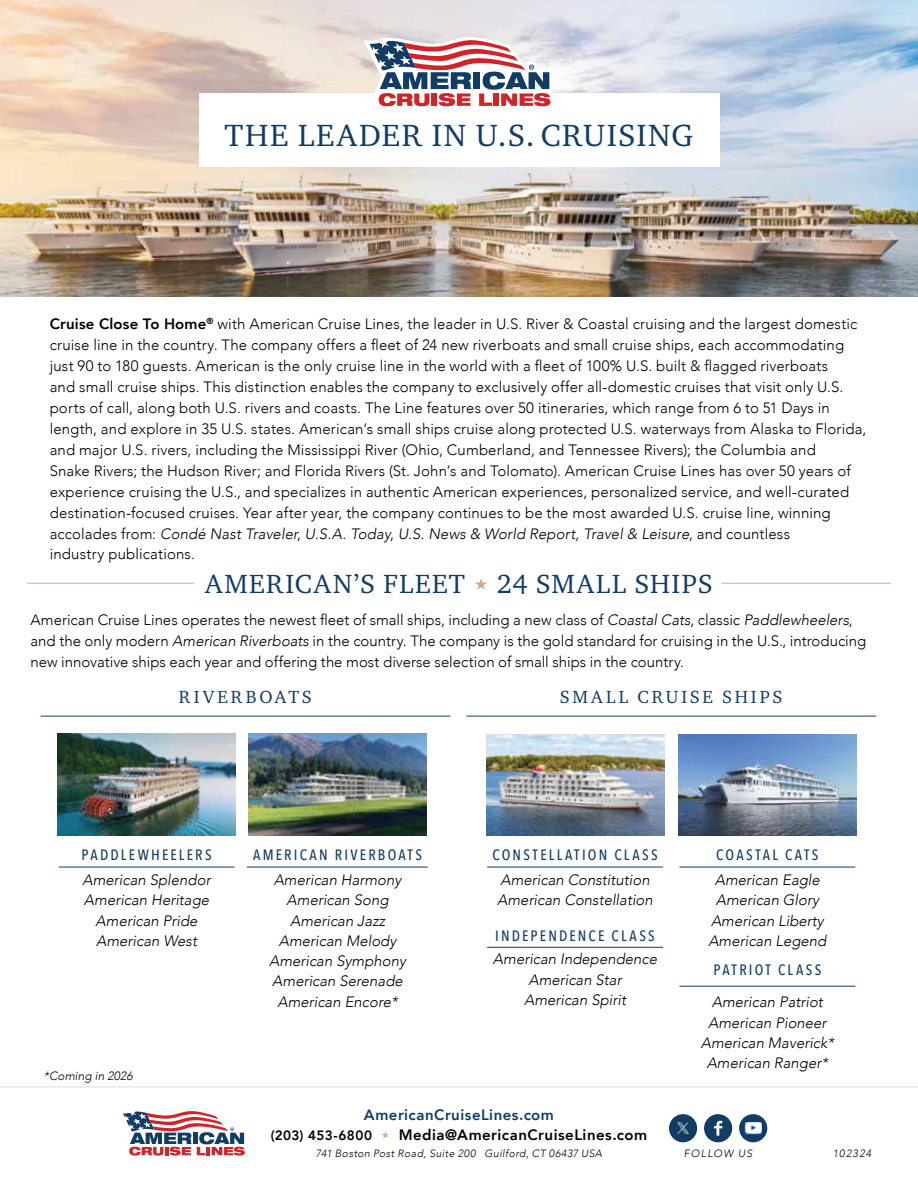
<style>
.page{position:relative;width:918px;height:1188px;background:#fff}
.page>*{position:absolute;margin:0;border:0;box-sizing:border-box;transform-origin:0 0}
.t1{font:31.5px "Charter ITC Pro";letter-spacing:.055em;color:#123c63}
.t2{font:27px "Charter ITC Pro";letter-spacing:.055em;color:#123c63}
.t3{font:18px "Charter ITC Pro";letter-spacing:.16em;color:#123c63}
.t4{font:300 15px/21px "Avenir";letter-spacing:.01em;color:#000}
.t5{font:italic 300 15px/20.2px "Avenir";color:#000;text-align:center}
.t6{font:500 15px "Avenir Next Condensed";letter-spacing:.145em;color:#123c63}
.t7{font:800 15px "Avenir";letter-spacing:.03em;color:#000}
.t8{font:800 15px "Avenir";letter-spacing:.03em;color:#123c63}
.t9{font:800 13.5px "Avenir";letter-spacing:.025em;color:#000}
.t10{font:italic 300 12px "Avenir";color:#000}
.t11{font:italic 300 10.5px "Avenir";letter-spacing:.045em;color:#000}
.t12{font:italic 300 10.5px "Avenir";letter-spacing:.115em;color:#000}
.s1{font-weight:800}
.s2{font-style:italic}
</style>
<div class="page">
<svg style="left:123px;top:1111px;width:122px;height:45px"></svg>
<div style="left:669px;top:1114px;width:28px;height:28px;background:#123c63;border-radius:50%"></div>
<div style="left:704px;top:1114px;width:28px;height:28px;background:#123c63;border-radius:50%"></div>
<svg style="left:714px;top:1121px;width:8px;height:15px"></svg>
<div style="left:739px;top:1114px;width:28px;height:28px;background:#123c63;border-radius:50%"></div>
<hr style="left:0;top:1087px;width:918px;height:1px;background:#dcddde">
<img style="left:745px;top:1122px;width:17px;height:12px">
<img style="left:676px;top:1122px;width:13px;height:12px">
<img style="left:0;top:0;width:918px;height:297px">
<div style="left:199px;top:93px;width:520px;height:73px;background:#fff"></div>
<img style="left:486px;top:734px;width:178px;height:102px">
<img style="left:678px;top:734px;width:178px;height:102px">
<hr style="left:40px;top:716px;width:410px;height:1px;background:#123c63">
<hr style="left:466px;top:716px;width:410px;height:1px;background:#123c63">
<hr style="left:487px;top:867px;width:176px;height:1px;background:#123c63">
<hr style="left:487px;top:947px;width:176px;height:1px;background:#123c63">
<hr style="left:680px;top:867px;width:175px;height:1px;background:#123c63">
<hr style="left:680px;top:986px;width:175px;height:1px;background:#123c63">
<img style="left:58px;top:734px;width:178px;height:101px">
<img style="left:249px;top:734px;width:178px;height:101px">
<hr style="left:59px;top:867px;width:176px;height:1px;background:#123c63">
<hr style="left:247px;top:867px;width:181px;height:1px;background:#123c63">
<hr style="left:27px;top:583px;width:167px;height:1px;background:#cbb087">
<hr style="left:721px;top:583px;width:170px;height:1px;background:#cbb087">
<svg style="left:364px;top:37px;width:189px;height:70px"></svg>
<h1 class="t1" style="left:225px;top:116px;width:470px">THE LEADER IN U.S. CRUISING</h1>
<p class="t4" style="left:50px;top:313px;width:818px"><span class="s1">Cruise Close To Home</span><sup>®</sup> with American Cruise Lines, the leader in U.S. River &amp; Coastal cruising and the largest domestic cruise line in the country. The company offers a fleet of 24 new riverboats and small cruise ships, each accommodating just 90 to 180 guests. American is the only cruise line in the world with a fleet of 100% U.S. built &amp; flagged riverboats<br>and small cruise ships. This distinction enables the company to exclusively offer all-domestic cruises that visit only U.S. ports of call, along both U.S. rivers and coasts. The Line features over 50 itineraries, which range from 6 to 51 Days in length, and explore in 35 U.S. states. American’s small ships cruise along protected U.S. waterways from Alaska to Florida, and major U.S. rivers, including the Mississippi River (Ohio, Cumberland, and Tennessee Rivers); the Columbia and<br>Snake Rivers; the Hudson River; and Florida Rivers (St. John’s and Tolomato). American Cruise Lines has over 50 years of experience cruising the U.S., and specializes in authentic American experiences, personalized service, and well-curated destination-focused cruises. Year after year, the company continues to be the most awarded U.S. cruise line, winning accolades from: <span class="s2">Condé Nast Traveler</span>, <span class="s2">U.S.A. Today</span>, <span class="s2">U.S. News &amp; World Report, Travel &amp; Leisure</span>, and countless<br>industry publications.</p>
<h2 class="t2" style="left:205px;top:567px;width:509px">AMERICAN’S FLEET 24 SMALL SHIPS</h2>
<p class="t4" style="left:31px;top:610px;width:837px">American Cruise Lines operates the newest fleet of small ships, including a new class of <span class="s2">Coastal Cats</span>, classic <span class="s2">Paddlewheelers</span>, and the only modern <span class="s2">American Riverboats</span> in the country. The company is the gold standard for cruising in the U.S., introducing new innovative ships each year and offering the most diverse selection of small ships in the country.</p>
<p class="t3" style="left:179px;top:686px;width:135px">RIVERBOATS</p>
<p class="t3" style="left:560px;top:686px;width:224px">SMALL CRUISE SHIPS</p>
<p class="t6" style="left:82px;top:846px;width:132px">PADDLEWHEELERS</p>
<p class="t5" style="left:83px;top:870px;width:130px">American Splendor<br>American Heritage<br>American Pride<br>American West</p>
<p class="t10" style="left:44px;top:1069px;width:90px">*Coming in 2026</p>
<p class="t6" style="left:253px;top:846px;width:170px">AMERICAN RIVERBOATS</p>
<p class="t5" style="left:269px;top:870px;width:138px">American Harmony<br>American Song<br>American Jazz<br>American Melody<br>American Symphony<br>American Serenade<br>American Encore*</p>
<p class="t6" style="left:492px;top:846px;width:167px">CONSTELLATION CLASS</p>
<p class="t6" style="left:716px;top:846px;width:104px">COASTAL CATS</p>
<p class="t5" style="left:497px;top:870px;width:157px;text-align:left">American Constitution<br>American Constellation</p>
<p class="t5" style="left:708px;top:870px;width:120px">American Eagle<br>American Glory<br>American Liberty<br>American Legend</p>
<p class="t6" style="left:495px;top:926px;width:161px">INDEPENDENCE CLASS</p>
<p class="t5" style="left:493px;top:949px;width:166px">American Independence<br>American Star<br>American Spirit</p>
<p class="t6" style="left:713px;top:961px;width:109px">PATRIOT CLASS</p>
<p class="t5" style="left:701px;top:992px;width:135px">American Patriot<br>American Pioneer<br>American Maverick*<br>American Ranger*</p>
<p class="t8" style="left:364px;top:1103px;width:192px">AmericanCruiseLines.com</p>
<p class="t9" style="left:271px;top:1125px;width:103px">(203) 453-6800</p>
<p class="t7" style="left:399px;top:1123px;width:250px">Media@AmericanCruiseLines.com</p>
<p class="t11" style="left:316px;top:1147px;width:288px">741 Boston Post Road, Suite 200 Guilford, CT 06437 USA</p>
<p class="t12" style="left:684px;top:1147px;width:70px">FOLLOW US</p>
<p class="t11" style="left:833px;top:1147px;width:40px">102324</p>
</div>
